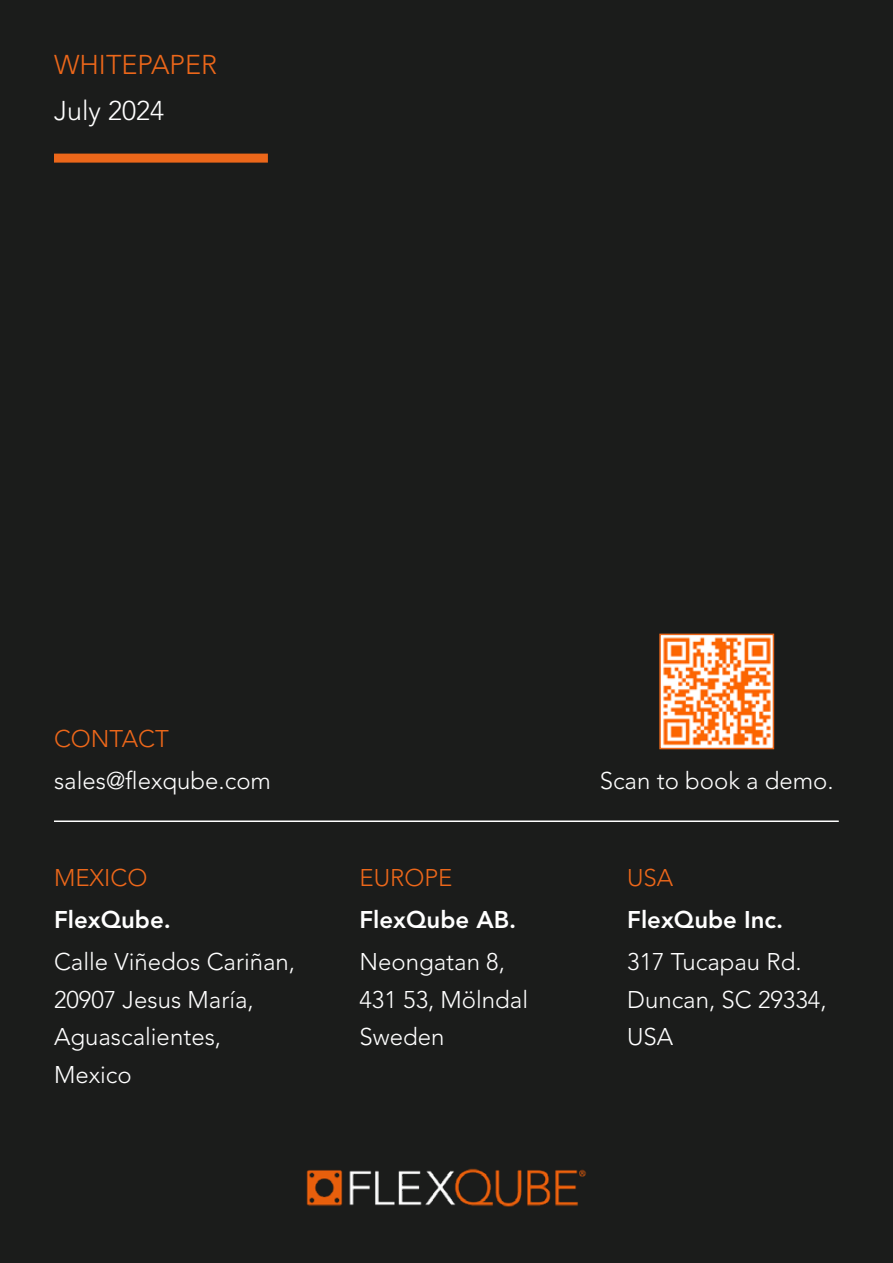
<style>
.page{position:relative;width:893px;height:1263px;background:#1b1c1b}
.page>*{position:absolute;margin:0;border:0;box-sizing:border-box;transform-origin:0 0}
.t1{font:300 27px "Avenir LT Std";color:#ec671a}
.t2{font:300 27px "Avenir LT Std";color:#fff}
.t3{font:300 24px/37.5px "Avenir LT Std";color:#fff}
.t4{font:800 24px "Avenir LT Std";color:#fff}
.t5{font:300 24px "Avenir LT Std";color:#ec671a}
</style>
<div class="page">
<div style="left:54px;top:154px;width:214px;height:9px;background:#ec671a"></div>
<img style="left:306px;top:1168px;width:281px;height:39px">
<img style="left:662px;top:637px;width:109px;height:109px">
<div style="left:659px;top:634px;width:115px;height:115px;border:2px solid #ec671a"></div>
<hr style="left:54px;top:820px;width:785px;height:2px;background:#fff">
<p class="t1" style="left:54px;top:49px;width:165px">WHITEPAPER</p>
<p class="t2" style="left:54px;top:95px;width:112px">July 2024</p>
<p class="t5" style="left:54px;top:724px;width:116px">CONTACT</p>
<p class="t3" style="left:54px;top:762px;width:219px">sales@flexqube.com</p>
<p class="t5" style="left:54px;top:864px;width:95px">MEXICO</p>
<p class="t4" style="left:54px;top:905px;width:118px">FlexQube.</p>
<p class="t3" style="left:54px;top:943px;width:243px">Calle Viñedos Cariñan,<br>20907 Jesus María,<br>Aguascalientes,<br>Mexico</p>
<p class="t5" style="left:359px;top:864px;width:94px">EUROPE</p>
<p class="t4" style="left:359px;top:905px;width:158px">FlexQube AB.</p>
<p class="t3" style="left:359px;top:943px;width:170px">Neongatan 8,<br>431 53, Mölndal<br>Sweden</p>
<p class="t3" style="left:600px;top:762px;width:236px">Scan to book a demo.</p>
<p class="t5" style="left:627px;top:864px;width:48px">USA</p>
<p class="t4" style="left:627px;top:905px;width:158px">FlexQube Inc.</p>
<p class="t3" style="left:627px;top:943px;width:201px">317 Tucapau Rd.<br>Duncan, SC 29334,<br>USA</p>
</div>
